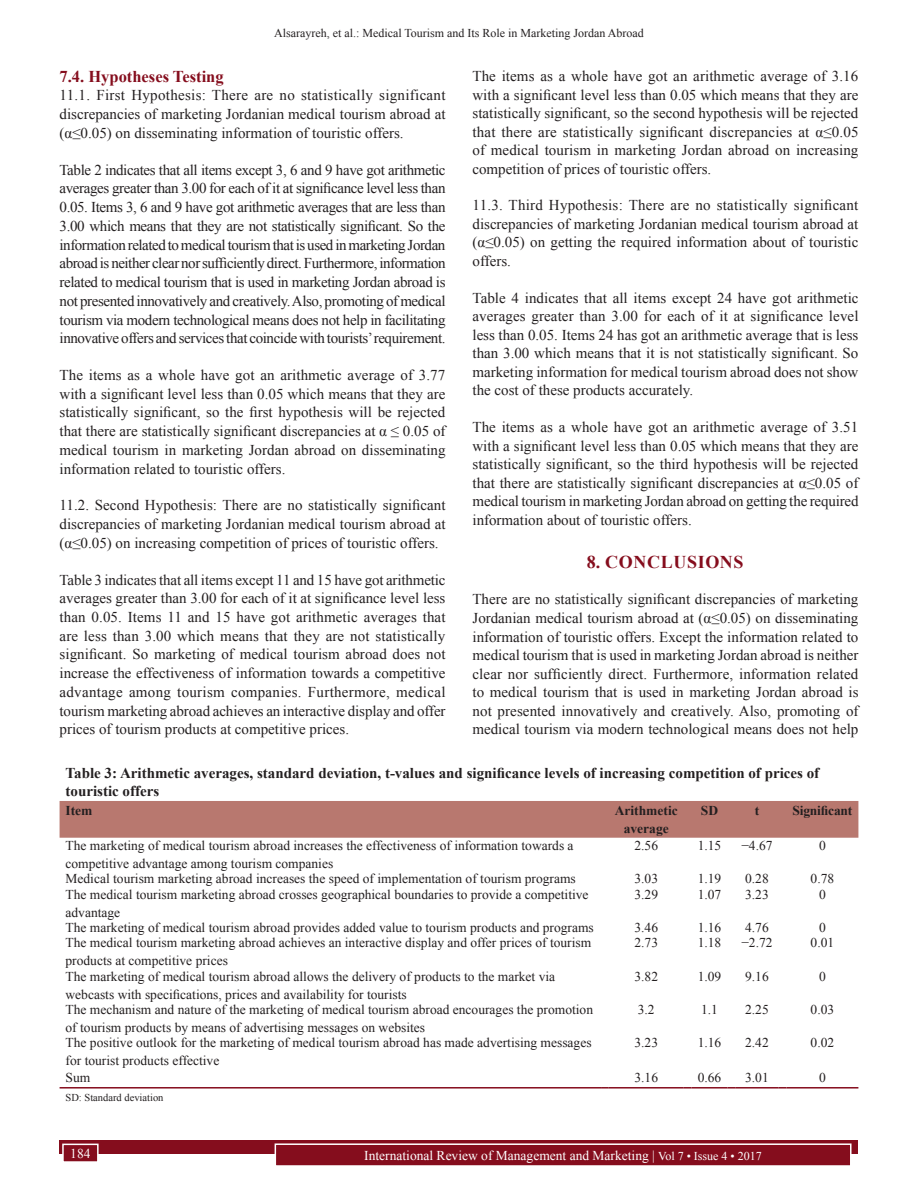
<style>
.page{position:relative;width:918px;height:1188px;background:#fff}
.page>*{position:absolute;margin:0;border:0;box-sizing:border-box;transform-origin:0 0}
.t1{font:700 18px "Times New Roman";letter-spacing:.035em;color:#850d1d}
.t2{font:700 16.5px "Times New Roman";color:#850d1d}
.TX{font:15px/18.8px "Times New Roman";color:#231f20;text-align:justify}
.TX_No_After_Space{font:15px/18.6px "Times New Roman";color:#231f20;text-align:justify}
.TT{font:700 15px/18px "Times New Roman";color:#231f20}
.TB{font:13.5px/18px "Times New Roman";color:#231f20}
.t3{font:13.5px "Times New Roman";color:#fff}
.TCH{font:700 13.5px/18px "Times New Roman";color:#231f20;text-align:center}
.TBL{font:13.5px "Times New Roman";color:#231f20}
.t4{font:12px "Times New Roman";color:#231f20}
.TFN{font:10.5px "Times New Roman";color:#231f20}
.s1{font-size:12px}
</style>
<div class="page">
<div style="left:60px;top:1140px;width:798px;height:13px;background:#850d1d"></div>
<div style="left:275px;top:1144px;width:576px;height:22px;background:#850d1d"></div>
<div style="left:275px;top:1143px;width:577px;height:24px;border:2px solid #fff"></div>
<div style="left:63px;top:1144px;width:35px;height:18px;background:#850d1d"></div>
<div style="left:62px;top:1144px;width:37px;height:19px;border:2px solid #fff"></div>
<div style="left:60px;top:801px;width:798px;height:37px;background:#b8786f"></div>
<hr style="left:60px;top:1087px;width:541px;height:2px;background:#850d1d">
<svg style="left:601px;top:1087px;width:8px;height:2px"></svg>
<hr style="left:609px;top:1087px;width:75px;height:2px;background:#850d1d">
<svg style="left:684px;top:1087px;width:7px;height:2px"></svg>
<hr style="left:692px;top:1087px;width:36px;height:2px;background:#850d1d">
<svg style="left:728px;top:1087px;width:7px;height:2px"></svg>
<hr style="left:735px;top:1087px;width:44px;height:2px;background:#850d1d">
<svg style="left:779px;top:1087px;width:7px;height:2px"></svg>
<hr style="left:786px;top:1087px;width:72px;height:2px;background:#850d1d">
<p class="t4" style="left:274px;top:25px;width:371px">Alsarayreh, et al.: Medical Tourism and Its Role in Marketing Jordan Abroad</p>
<p class="TX" style="left:472px;top:66px;width:388px">The items as a whole have got an arithmetic average of 3.16 with a significant level less than 0.05 which means that they are statistically significant, so the second hypothesis will be rejected that there are statistically significant discrepancies at α≤0.05 of medical tourism in marketing Jordan abroad on increasing competition of prices of touristic offers.</p>
<p class="TX" style="left:472px;top:196px;width:387px">11.3. Third Hypothesis: There are no statistically significant discrepancies of marketing Jordanian medical tourism abroad at (α≤0.05) on getting the required information about of touristic offers.</p>
<p class="TX" style="left:472px;top:288px;width:388px">Table 4 indicates that all items except 24 have got arithmetic averages greater than 3.00 for each of it at significance level less than 0.05. Items 24 has got an arithmetic average that is less than 3.00 which means that it is not statistically significant. So marketing information for medical tourism abroad does not show the cost of these products accurately.</p>
<p class="TX" style="left:472px;top:417px;width:388px">The items as a whole have got an arithmetic average of 3.51 with a significant level less than 0.05 which means that they are statistically significant, so the third hypothesis will be rejected that there are statistically significant discrepancies at α≤0.05 of medical tourism in marketing Jordan abroad on getting the required information about of touristic offers.</p>
<h1 class="t1" style="left:587px;top:549px;width:158px">8. CONCLUSIONS</h1>
<p class="TX_No_After_Space" style="left:472px;top:590px;width:388px">There are no statistically significant discrepancies of marketing Jordanian medical tourism abroad at (α≤0.05) on disseminating information of touristic offers. Except the information related to medical tourism that is used in marketing Jordan abroad is neither clear nor sufficiently direct. Furthermore, information related to medical tourism that is used in marketing Jordan abroad is not presented innovatively and creatively. Also, promoting of medical tourism via modern technological means does not help</p>
<p class="TT" style="left:66px;top:763px;width:755px">Table 3: Arithmetic averages, standard deviation, t‑values and significance levels of increasing competition of prices of touristic offers</p>
<p class="TCH" style="left:66px;top:801px;width:28px">Item</p>
<p class="TCH" style="left:615px;top:801px;width:64px">Arithmetic average</p>
<p class="TCH" style="left:701px;top:801px;width:19px">SD</p>
<p class="TCH" style="left:755px;top:801px;width:6px">t</p>
<p class="TCH" style="left:792px;top:801px;width:62px">Significant</p>
<p class="TB" style="left:66px;top:836px;width:510px">The marketing of medical tourism abroad increases the effectiveness of information towards a competitive advantage among tourism companies</p>
<p class="TB" style="left:634px;top:836px;width:25px">2.56</p>
<p class="TB" style="left:698px;top:836px;width:25px">1.15</p>
<p class="TB" style="left:741px;top:836px;width:33px">−4.67</p>
<p class="TB" style="left:819px;top:836px;width:8px">0</p>
<p class="TB" style="left:66px;top:869px;width:512px">Medical tourism marketing abroad increases the speed of implementation of tourism programs</p>
<p class="TB" style="left:634px;top:869px;width:25px">3.03</p>
<p class="TB" style="left:698px;top:869px;width:25px">1.19</p>
<p class="TB" style="left:745px;top:869px;width:25px">0.28</p>
<p class="TB" style="left:811px;top:869px;width:25px">0.78</p>
<p class="TB" style="left:66px;top:885px;width:525px">The medical tourism marketing abroad crosses geographical boundaries to provide a competitive advantage</p>
<p class="TB" style="left:634px;top:885px;width:25px">3.29</p>
<p class="TB" style="left:698px;top:885px;width:25px">1.07</p>
<p class="TB" style="left:745px;top:885px;width:25px">3.23</p>
<p class="TB" style="left:819px;top:885px;width:8px">0</p>
<p class="TB" style="left:66px;top:918px;width:530px">The marketing of medical tourism abroad provides added value to tourism products and programs</p>
<p class="TB" style="left:634px;top:918px;width:25px">3.46</p>
<p class="TB" style="left:698px;top:918px;width:25px">1.16</p>
<p class="TB" style="left:745px;top:918px;width:25px">4.76</p>
<p class="TB" style="left:819px;top:918px;width:8px">0</p>
<p class="TB" style="left:66px;top:933px;width:527px">The medical tourism marketing abroad achieves an interactive display and offer prices of tourism products at competitive prices</p>
<p class="TB" style="left:634px;top:933px;width:25px">2.73</p>
<p class="TB" style="left:698px;top:933px;width:25px">1.18</p>
<p class="TB" style="left:741px;top:933px;width:33px">−2.72</p>
<p class="TB" style="left:811px;top:933px;width:25px">0.01</p>
<p class="TB" style="left:66px;top:967px;width:491px">The marketing of medical tourism abroad allows the delivery of products to the market via webcasts with specifications, prices and availability for tourists</p>
<p class="TB" style="left:634px;top:967px;width:25px">3.82</p>
<p class="TB" style="left:698px;top:967px;width:25px">1.09</p>
<p class="TB" style="left:745px;top:967px;width:25px">9.16</p>
<p class="TB" style="left:819px;top:967px;width:8px">0</p>
<p class="TB" style="left:66px;top:1000px;width:529px">The mechanism and nature of the marketing of medical tourism abroad encourages the promotion of tourism products by means of advertising messages on websites</p>
<p class="TB" style="left:638px;top:1000px;width:18px">3.2</p>
<p class="TB" style="left:701px;top:1000px;width:18px">1.1</p>
<p class="TB" style="left:745px;top:1000px;width:25px">2.25</p>
<p class="TB" style="left:811px;top:1000px;width:25px">0.03</p>
<p class="TB" style="left:66px;top:1033px;width:528px">The positive outlook for the marketing of medical tourism abroad has made advertising messages for tourist products effective</p>
<p class="TB" style="left:634px;top:1033px;width:25px">3.23</p>
<p class="TB" style="left:698px;top:1033px;width:25px">1.16</p>
<p class="TB" style="left:745px;top:1033px;width:25px">2.42</p>
<p class="TB" style="left:811px;top:1033px;width:25px">0.02</p>
<p class="TBL" style="left:66px;top:1068px;width:26px">Sum</p>
<p class="TBL" style="left:634px;top:1068px;width:25px">3.16</p>
<p class="TBL" style="left:698px;top:1068px;width:25px">0.66</p>
<p class="TBL" style="left:745px;top:1068px;width:25px">3.01</p>
<p class="TBL" style="left:819px;top:1068px;width:8px">0</p>
<p class="TFN" style="left:66px;top:1091px;width:99px">SD: Standard deviation</p>
<h2 class="t2" style="left:60px;top:64px;width:166px">7.4. Hypotheses Testing</h2>
<p class="TX" style="left:60px;top:86px;width:387px">11.1. First Hypothesis: There are no statistically significant discrepancies of marketing Jordanian medical tourism abroad at (α≤0.05) on disseminating information of touristic offers.</p>
<p class="TX" style="left:60px;top:160px;width:388px">Table 2 indicates that all items except 3, 6 and 9 have got arithmetic averages greater than 3.00 for each of it at significance level less than 0.05. Items 3, 6 and 9 have got arithmetic averages that are less than 3.00 which means that they are not statistically significant. So the information related to medical tourism that is used in marketing Jordan abroad is neither clear nor sufficiently direct. Furthermore, information related to medical tourism that is used in marketing Jordan abroad is not presented innovatively and creatively. Also, promoting of medical tourism via modern technological means does not help in facilitating innovative offers and services that coincide with tourists’ requirement.</p>
<p class="TX" style="left:60px;top:365px;width:388px">The items as a whole have got an arithmetic average of 3.77 with a significant level less than 0.05 which means that they are statistically significant, so the first hypothesis will be rejected that there are statistically significant discrepancies at α ≤ 0.05 of medical tourism in marketing Jordan abroad on disseminating information related to touristic offers.</p>
<p class="TX" style="left:60px;top:495px;width:388px">11.2. Second Hypothesis: There are no statistically significant discrepancies of marketing Jordanian medical tourism abroad at (α≤0.05) on increasing competition of prices of touristic offers.</p>
<p class="TX" style="left:60px;top:570px;width:388px">Table 3 indicates that all items except 11 and 15 have got arithmetic averages greater than 3.00 for each of it at significance level less than 0.05. Items 11 and 15 have got arithmetic averages that are less than 3.00 which means that they are not statistically significant. So marketing of medical tourism abroad does not increase the effectiveness of information towards a competitive advantage among tourism companies. Furthermore, medical tourism marketing abroad achieves an interactive display and offer prices of tourism products at competitive prices.</p>
<p class="t3" style="left:70px;top:1144px;width:22px">184</p>
<p class="t3" style="left:364px;top:1146px;width:399px">International Review of Management and Marketing | <span class="s1">Vol 7 • Issue 4 • 2017</span></p>
</div>
